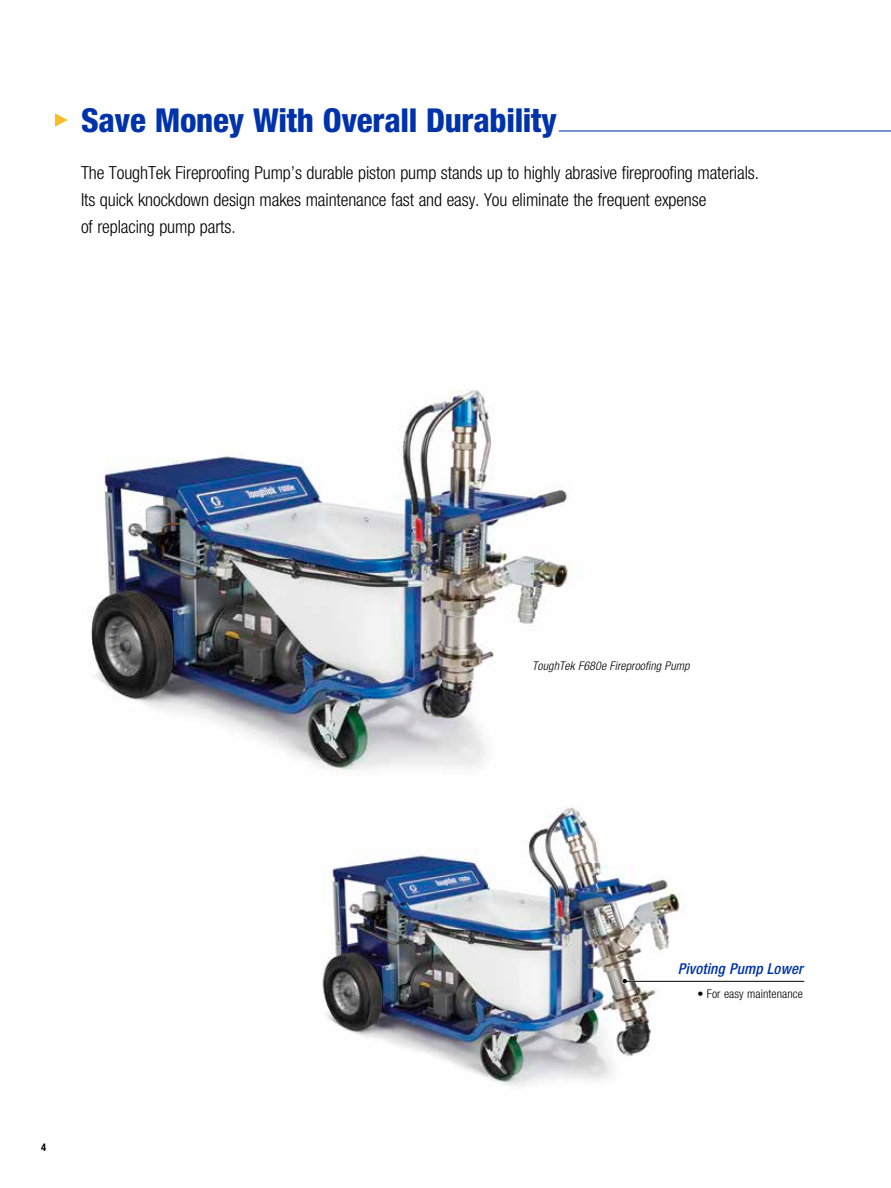
<style>
.page{position:relative;width:891px;height:1188px;background:#fff}
.page>*{position:absolute;margin:0;border:0;box-sizing:border-box;transform-origin:0 0}
.t1{font:800 condensed 33px "Helvetica Neue LT Std";letter-spacing:-.01em;color:#03a}
.t2{font:300 condensed 18px/27px "Helvetica Neue LT Std";letter-spacing:-.005em;color:#000}
.t3{font:italic 500 condensed 15px "Helvetica Neue LT Std";letter-spacing:.01em;color:#03a}
.t4{font:italic 300 condensed 12px "Helvetica Neue LT Std";letter-spacing:.01em;color:#000}
.t5{font:300 condensed 12px "Helvetica Neue LT Std";letter-spacing:.01em;color:#000}
.t6{font:700 condensed 10.5px "Helvetica Neue LT Std";color:#000}
</style>
<div class="page">
<img style="left:322px;top:807px;width:406px;height:279px">
<img style="left:88px;top:389px;width:484px;height:381px">
<hr style="left:559px;top:130px;width:332px;height:2px;background:#03a">
<svg style="left:55px;top:113px;width:13px;height:14px"></svg>
<svg style="left:622px;top:978px;width:6px;height:6px"></svg>
<hr style="left:624px;top:981px;width:180px;height:1px;background:#000">
<h1 class="t1" style="left:81px;top:99px;width:478px">Save Money With Overall Durability</h1>
<p class="t2" style="left:81px;top:159px;width:680px">The ToughTek Fireproofing Pump’s durable piston pump stands up to highly abrasive fireproofing materials.<br>Its quick knockdown design makes maintenance fast and easy. You eliminate the frequent expense<br>of replacing pump parts.</p>
<p class="t6" style="left:41px;top:1141px;width:7px">4</p>
<p class="t4" style="left:532px;top:659px;width:159px">ToughTek F680e Fireproofing Pump</p>
<p class="t3" style="left:678px;top:960px;width:127px">Pivoting Pump Lower</p>
<p class="t5" style="left:697px;top:987px;width:107px">• For easy maintenance</p>
</div>
